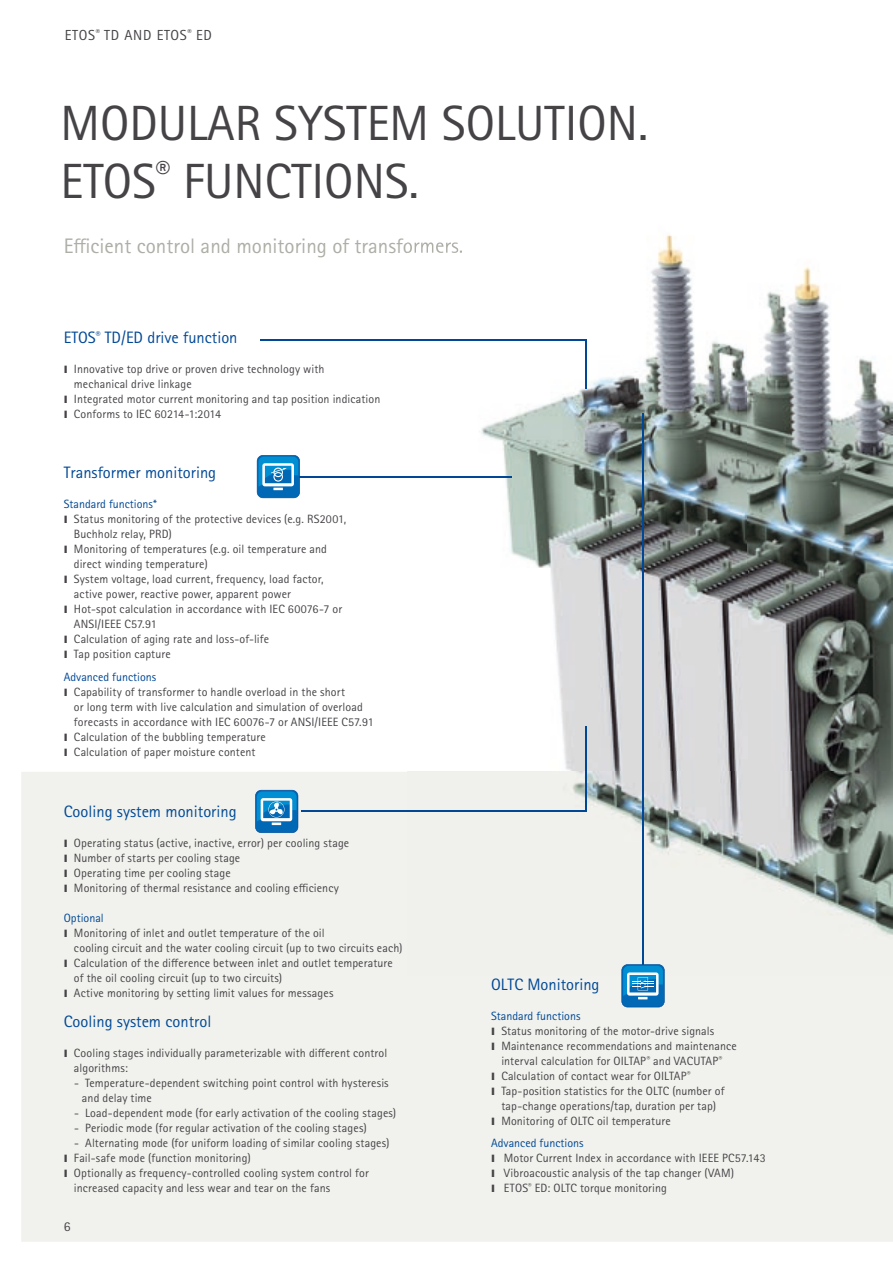
<style>
.page{position:relative;width:893px;height:1263px;background:#fff}
.page>*{position:absolute;margin:0;border:0;box-sizing:border-box;transform-origin:0 0}
.t1{font:49.5px/57.4px "Rotis Sans Serif Pro Cyr";color:#464347}
.t2{font:21px "Rotis Sans Serif Pro Cyr";color:#aeaea7}
.t3{font:16.5px "Rotis Sans Serif Pro Cyr";color:#004896}
.t4{font:14.55px "Rotis Sans Serif Pro Cyr";letter-spacing:.05em;color:#464347}
.t5{font:13.5px "Rotis Sans Serif";color:#464347}
.t6{font:12px/15px "Rotis Sans Serif Pro Cyr";letter-spacing:.01em;color:#464347}
.t7{font:12px "Rotis Sans Serif Pro Cyr";color:#004896}
.s1{font-family:"Arial";font-weight:900;font-size:10.2px}
.s2{color:#004896}
</style>
<div class="page">
<div style="left:21px;top:772px;width:872px;height:470px;background:#f1f2ed"></div>
<img style="left:408px;top:234px;width:485px;height:742px">
<img style="left:408px;top:238px;width:54px;height:19px">
<hr style="left:299px;top:476px;width:212px;height:1px;background:#004896">
<svg style="left:257px;top:455px;width:43px;height:43px;background:#3692cb"></svg>
<hr style="left:642px;top:413px;width:1px;height:574px;background:#004896">
<hr style="left:301px;top:811px;width:286px;height:1px;background:#004896">
<svg style="left:255px;top:790px;width:43px;height:43px;background:#3993cc"></svg>
<hr style="left:586px;top:726px;width:1px;height:85px;background:#004896">
<hr style="left:586px;top:340px;width:1px;height:49px;background:#004896">
<hr style="left:260px;top:339px;width:327px;height:1px;background:#004896">
<svg style="left:621px;top:964px;width:44px;height:43px;background:#3a94cc"></svg>
<p class="t4" style="left:65px;top:26px;width:149px">ETOS<sup>®</sup> TD AND ETOS<sup>®</sup> ED</p>
<h1 class="t1" style="left:61px;top:95px;width:589px">MODULAR SYSTEM SOLUTION.<br>ETOS<sup>®</sup> FUNCTIONS.</h1>
<h2 class="t2" style="left:64px;top:233px;width:401px">Efficient control and monitoring of transformers.</h2>
<h3 class="t3" style="left:64px;top:328px;width:175px">ETOS<sup>®</sup> TD/ED drive function</h3>
<p class="t6" style="left:64px;top:362px;width:262px"><span class="s1">I</span> Innovative top drive or proven drive technology with</p>
<p class="t6" style="left:74px;top:377px;width:119px">mechanical drive linkage</p>
<p class="t6" style="left:64px;top:392px;width:318px"><span class="s1">I</span> Integrated motor current monitoring and tap position indication</p>
<p class="t6" style="left:64px;top:407px;width:159px"><span class="s1">I</span> Conforms to IEC 60214-1:2014</p>
<h3 class="t3" style="left:64px;top:463px;width:154px">Transformer monitoring</h3>
<p class="t7" style="left:64px;top:497px;width:95px">Standard functions*</p>
<p class="t6" style="left:64px;top:512px;width:284px"><span class="s1">I</span> Status monitoring of the protective devices (e.g. RS2001,</p>
<p class="t6" style="left:74px;top:527px;width:99px">Buchholz relay, PRD)</p>
<p class="t6" style="left:64px;top:542px;width:265px"><span class="s1">I</span> Monitoring of temperatures (e.g. oil temperature and</p>
<p class="t6" style="left:74px;top:557px;width:135px">direct winding temperature)</p>
<p class="t6" style="left:64px;top:572px;width:261px"><span class="s1">I</span> System voltage, load current, frequency, load factor,</p>
<p class="t6" style="left:74px;top:587px;width:218px">active power, reactive power, apparent power</p>
<p class="t6" style="left:64px;top:602px;width:280px"><span class="s1">I</span> Hot-spot calculation in accordance with IEC 60076-7 or</p>
<p class="t6" style="left:74px;top:617px;width:84px">ANSI/IEEE C57.91</p>
<p class="t6" style="left:64px;top:632px;width:207px"><span class="s1">I</span> Calculation of aging rate and loss-of-life</p>
<p class="t6" style="left:64px;top:647px;width:109px"><span class="s1">I</span> Tap position capture</p>
<p class="t7" style="left:64px;top:670px;width:94px">Advanced functions</p>
<p class="t6" style="left:64px;top:684px;width:283px"><span class="s1">I</span> Capability of transformer to handle overload in the short</p>
<p class="t6" style="left:74px;top:699px;width:290px">or long term with live calculation and simulation of overload</p>
<p class="t6" style="left:74px;top:714px;width:301px">forecasts in accordance with IEC 60076-7 or ANSI/IEEE C57.91</p>
<p class="t6" style="left:64px;top:729px;width:204px"><span class="s1">I</span> Calculation of the bubbling temperature</p>
<p class="t6" style="left:64px;top:744px;width:193px"><span class="s1">I</span> Calculation of paper moisture content</p>
<h3 class="t3" style="left:64px;top:801px;width:174px">Cooling system monitoring</h3>
<p class="t6" style="left:64px;top:835px;width:287px"><span class="s1">I</span> Operating status (active, inactive, error) per cooling stage <span class="s1">I</span> Number of starts per cooling stage<br><span class="s1">I</span> Operating time per cooling stage<br><span class="s1">I</span> Monitoring of thermal resistance and cooling efficiency</p>
<p class="t7" style="left:64px;top:911px;width:41px">Optional</p>
<p class="t6" style="left:64px;top:925px;width:262px"><span class="s1">I</span> Monitoring of inlet and outlet temperature of the oil</p>
<p class="t6" style="left:74px;top:940px;width:330px">cooling circuit and the water cooling circuit (up to two circuits each)</p>
<p class="t6" style="left:64px;top:955px;width:331px"><span class="s1">I</span> Calculation of the difference between inlet and outlet temperature</p>
<p class="t6" style="left:74px;top:970px;width:210px">of the oil cooling circuit (up to two circuits)</p>
<p class="t6" style="left:64px;top:985px;width:271px"><span class="s1">I</span> Active monitoring by setting limit values for messages</p>
<h3 class="t3" style="left:64px;top:1011px;width:149px">Cooling system control</h3>
<p class="t6" style="left:74px;top:1045px;width:315px;text-indent:-10px"><span class="s1">I</span> Cooling stages individually parameterizable with different control algorithms:</p>
<p class="t6" style="left:82px;top:1075px;width:308px;text-indent:-8px">- Temperature-dependent switching point control with hysteresis and delay time</p>
<p class="t6" style="left:74px;top:1105px;width:324px">- Load-dependent mode (for early activation of the cooling stages)</p>
<p class="t6" style="left:74px;top:1120px;width:294px">- Periodic mode (for regular activation of the cooling stages)</p>
<p class="t6" style="left:74px;top:1135px;width:317px">- Alternating mode (for uniform loading of similar cooling stages)</p>
<p class="t6" style="left:64px;top:1150px;width:189px"><span class="s1">I</span> Fail-safe mode (function monitoring)</p>
<p class="t6" style="left:64px;top:1165px;width:307px"><span class="s1">I</span> Optionally as frequency-controlled cooling system control for</p>
<p class="t6" style="left:74px;top:1180px;width:258px">increased capacity and less wear and tear on the fans</p>
<p class="t5" style="left:64px;top:1218px;width:8px">6</p>
<h3 class="t3" style="left:491px;top:974px;width:110px">OLTC Monitoring</h3>
<p class="t7" style="left:491px;top:1008px;width:91px">Standard functions</p>
<p class="t6" style="left:491px;top:1023px;width:225px"><span class="s1">I</span> Status monitoring of the motor-drive signals</p>
<p class="t6" style="left:491px;top:1038px;width:247px"><span class="s1">I</span> Maintenance recommendations and maintenance</p>
<p class="t6" style="left:501px;top:1053px;width:223px">interval calculation for OILTAP<sup>®</sup> and VACUTAP<sup>®</sup></p>
<p class="t6" style="left:491px;top:1068px;width:201px"><span class="s1">I</span> Calculation of contact wear for OILTAP<sup>®</sup></p>
<p class="t6" style="left:491px;top:1083px;width:235px"><span class="s1">I</span> Tap-position statistics for the OLTC (number of</p>
<p class="t6" style="left:501px;top:1098px;width:216px">tap-change operations/tap, duration per tap)</p>
<p class="t6" style="left:491px;top:1113px;width:181px"><span class="s1">I</span> Monitoring of OLTC oil temperature</p>
<p class="t6" style="left:491px;top:1135px;width:276px"><span class="s2">Advanced functions<br></span><span class="s1">I</span> Motor Current Index in accordance with IEEE PC57.143<br><span class="s1">I</span> Vibroacoustic analysis of the tap changer (VAM)<br><span class="s1">I</span> ETOS<sup>®</sup> ED: OLTC torque monitoring</p>
</div>
